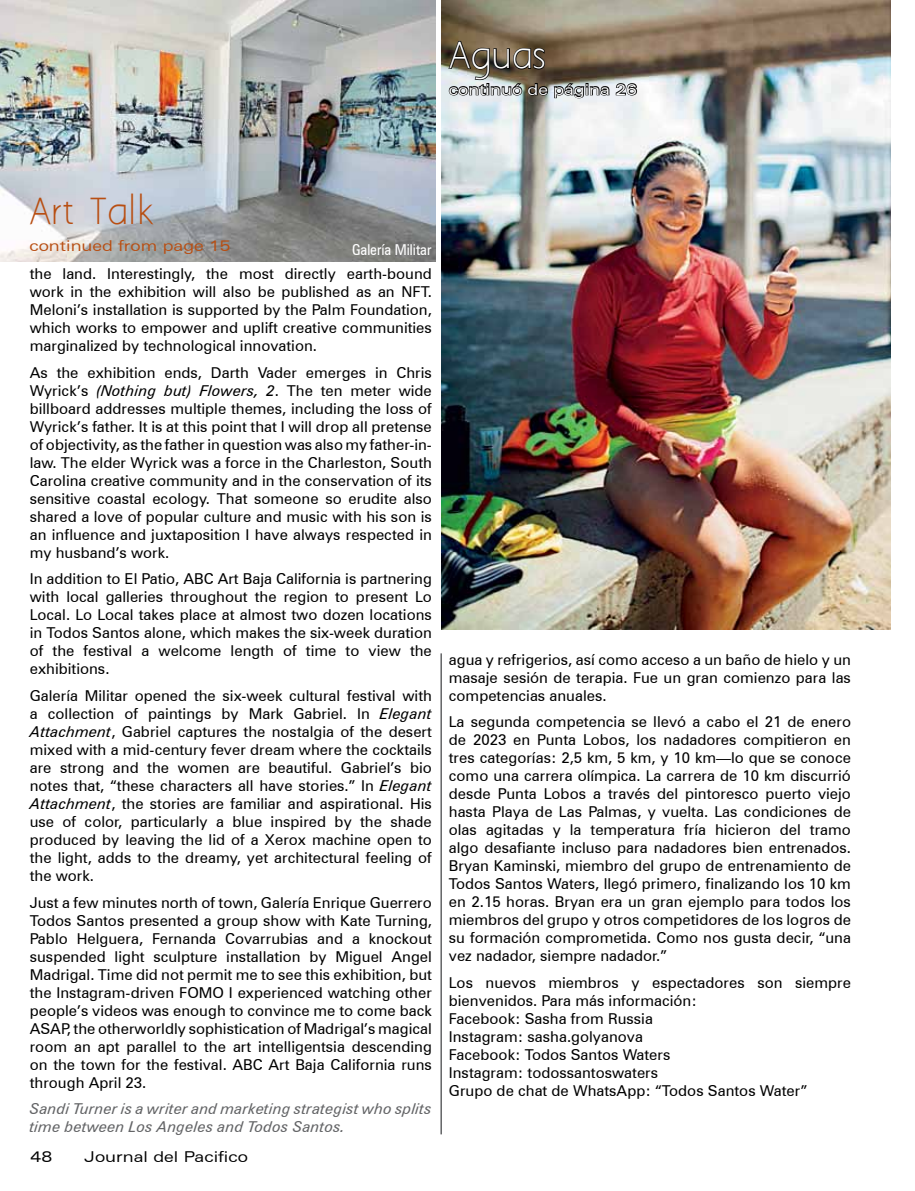
<style>
.page{position:relative;width:915px;height:1191px;background:#fff}
.page>*{position:absolute;margin:0;border:0;box-sizing:border-box;transform-origin:0 0}
.t1{font:33px "Aaargh Normal";color:#b84e12}
.t2{font:33px "Aaargh Normal";color:#fff}
.t3{font:15px/18px "Zurich BT";color:#000;text-align:justify}
.t4{font:italic 15px/18px "Zurich BT";color:#636466}
.t5{font:expanded 15px "Zurich BT";color:#000}
.t6{font:expanded 15px "Zurich BT";color:#b84e12}
.t7{font:expanded 15px "Zurich BT";color:#fff}
.t8{font:condensed 15px "Zurich BT";color:#fff}
.s1{font-style:italic}
</style>
<div class="page">
<img style="left:442px;top:0;width:448px;height:630px">
<img style="left:0;top:0;width:436px;height:261px">
<svg style="left:447px;top:40px;width:190px;height:59px;background:#706759"></svg>
<hr style="left:440px;top:653px;width:2px;height:481px;background:#636466">
<h1 class="t2" style="left:448px;top:36px;width:98px">Aguas</h1>
<p class="t7" style="left:448px;top:80px;width:190px">continuó de página 26</p>
<h1 class="t1" style="left:29px;top:192px;width:126px">Art Talk</h1>
<p class="t6" style="left:29px;top:236px;width:203px">continued from page 15</p>
<p class="t8" style="left:352px;top:240px;width:81px">Galería Militar</p>
<p class="t3" style="left:30px;top:264px;width:403px">the land. I nterestingly, the most directly earth-bound work in the exhibition will also be published as an NFT.<br>Meloni’s installation is supported by the Palm Foundation, which works to empower and uplift creative communities marginalized by technological innovation.</p>
<p class="t3" style="left:30px;top:363px;width:403px">As the exhibition ends, Darth Vader emerges in Chris Wyrick’s <span class="s1">(Nothing but) Flowers, 2</span>. The ten meter wide billboard addresses multiple themes, including the loss of Wyrick’s father. It is at this point that I will drop all pretense of objectivity, as the father in question was also my father-in&shy;law. The elder Wyrick was a force in the Charleston, South Carolina creative community and in the conservation of its sensitive coastal ecology. That someone so erudite also shared a love of popular culture and music with his son is an influence and juxtaposition I have always respected in my husband’s work.</p>
<p class="t3" style="left:30px;top:569px;width:403px">I n addition to El Patio, ABC Art Baja California is partnering with local galleries throughout the region to present Lo Local. Lo Local takes place at almost two dozen locations in Todos Santos alone, which makes the six-week duration of the festival a welcome length of time to view the exhibitions.</p>
<p class="t3" style="left:30px;top:686px;width:403px">Galería M ilitar opened the six-week cultural festival with a collection of paintings by Mark Gabriel. I n <span class="s1">Elegant Attachment</span>, Gabriel captures the nostalgia of the desert mixed with a mid-century fever dream where the cocktails are strong and the women are beautiful. Gabriel’s bio notes that, “these characters all have stories.” I n <span class="s1">Elegant Attachment</span>, the stories are familiar and aspirational. H is use of color, particularly a blue inspired by the shade produced by leaving the lid of a Xerox machine open to the light, adds to the dreamy, yet architectural feeling of the work.</p>
<p class="t3" style="left:30px;top:892px;width:403px">Just a few minutes north of town, Galería Enrique Guerrero Todos Santos presented a group show with Kate Turning, Pablo Helguera, Fernanda Covarrubias and a knockout suspended light sculpture installation by M iguel Angel Madrigal. Time did not permit me to see this exhibition, but the I nstagram-driven FOMO</p>
<p class="t3" style="left:30px;top:982px;width:403px;text-indent:199px">I experienced watching other people’s videos was enough to convince me to come back ASAP, the otherworldly sophistication of Madrigal’s magical room an apt parallel to the art intelligentsia descending on the town for the festival. ABC Art Baja California runs through April 23.</p>
<p class="t4" style="left:30px;top:1099px;width:403px">Sandi Turner is a writer and marketing strategist who splits time between Los Angeles and Todos Santos.</p>
<p class="t5" style="left:31px;top:1148px;width:23px">48</p>
<p class="t5" style="left:85px;top:1148px;width:165px">Journal del Pacifico</p>
<p class="t3" style="left:448px;top:649px;width:403px">agua y refrigerios, así como acceso a un baño de hielo y un masaje sesión de terapia. Fue un gran comienzo para las competencias anuales.</p>
<p class="t3" style="left:448px;top:712px;width:403px">La segunda competencia se llevó a cabo el 21 de enero de 2023 en Punta Lobos, los nadadores compitieron en tres categorías: 2,5 km, 5 km, y 10 km—lo que se conoce como una carrera olímpica. La carrera de 10 km discurrió desde Punta Lobos a través del pintoresco puerto viejo hasta Playa de Las Palmas, y vuelta. Las condiciones de olas agitadas y la temperatura fría hicieron del tramo algo desafiante incluso para nadadores bien entrenados.<br>Bryan Kaminski, miembro del grupo de entrenamiento de Todos Santos Waters, llegó primero, finalizando los 10 km en 2.15 horas. Bryan era un gran ejemplo para todos los miembros del grupo y otros competidores de los logros de su formación comprometida. Como nos gusta decir, “una vez nadador, siempre nadador.”</p>
<p class="t3" style="left:448px;top:973px;width:403px;text-align:left">Los nuevos miembros y espectadores son siempre bienvenidos. Para más información:<br>Facebook: Sasha from Russia<br>I nstagram: sasha.golyanova<br>Facebook: Todos Santos Waters<br>I nstagram: todossantoswaters<br>Grupo de chat de WhatsApp: “Todos Santos Water”</p>
</div>
